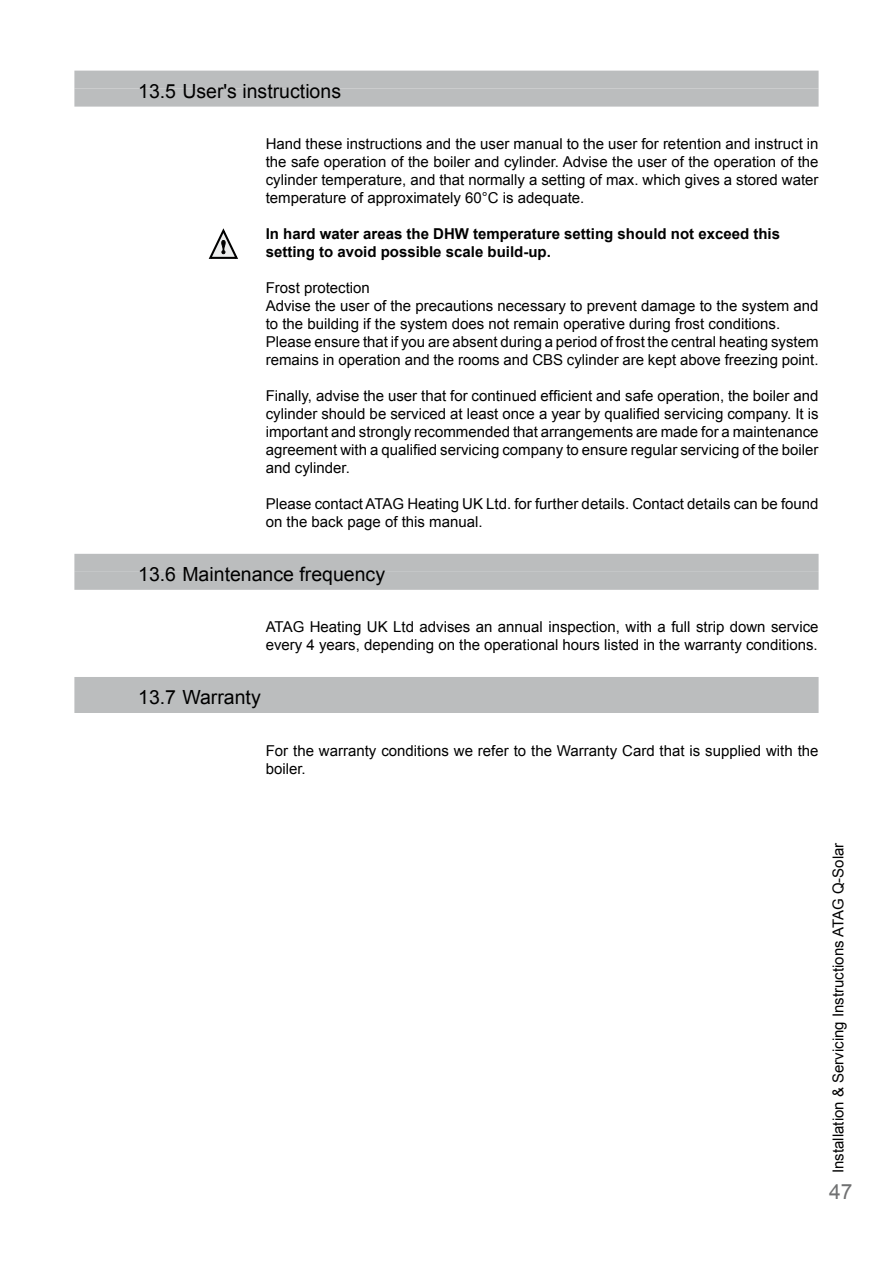
<style>
.page{position:relative;width:893px;height:1263px;background:#fff}
.page>*{position:absolute;margin:0;border:0;box-sizing:border-box;transform-origin:0 0}
.t1{font:21px "Arial";color:#707172}
.t2{font:19.5px "Arial";color:#000}
.t3{font:15px/18px "Arial";color:#000}
.t4{font:700 15px/18px "Arial";color:#000}
</style>
<div class="page">
<div style="left:74px;top:89px;width:745px;height:18px;background:#bbbdbe"></div>
<div style="left:74px;top:71px;width:745px;height:18px;background:#bbbdbe"></div>
<div style="left:74px;top:572px;width:745px;height:18px;background:#bbbdbe"></div>
<div style="left:74px;top:554px;width:745px;height:18px;background:#bbbdbe"></div>
<div style="left:74px;top:695px;width:745px;height:18px;background:#bbbdbe"></div>
<div style="left:74px;top:677px;width:745px;height:18px;background:#bbbdbe"></div>
<svg style="left:208px;top:228px;width:30px;height:31px"></svg>
<h2 class="t2" style="left:138px;top:78px;width:204px">13.5 User's instructions</h2>
<p class="t3" style="left:266px;top:135px;width:554px;text-align:justify">Hand these instructions and the user manual to the user for retention and instruct in the safe operation of the boiler and cylinder. Advise the user of the operation of the cylinder temperature, and that normally a setting of max. which gives a stored water temperature of approximately 60°C is adequate.</p>
<p class="t4" style="left:266px;top:225px;width:516px">In hard water areas the DHW temperature setting should not exceed this setting to avoid possible scale build-up.</p>
<p class="t3" style="left:266px;top:279px;width:554px">Frost protection<br>Advise the user of the precautions necessary to prevent damage to the system and to the building if the system does not remain operative during frost conditions.<br>Please ensure that if you are absent during a period of frost the central heating system remains in operation and the rooms and CBS cylinder are kept above freezing point.</p>
<p class="t3" style="left:266px;top:387px;width:554px;text-align:justify">Finally, advise the user that for continued efficient and safe operation, the boiler and cylinder should be serviced at least once a year by qualified servicing company. It is important and strongly recommended that arrangements are made for a maintenance agreement with a qualified servicing company to ensure regular servicing of the boiler and cylinder.</p>
<p class="t3" style="left:266px;top:495px;width:554px">Please contact ATAG Heating UK Ltd. for further details. Contact details can be found on the back page of this manual.</p>
<h2 class="t2" style="left:138px;top:561px;width:248px">13.6 Maintenance frequency</h2>
<p class="t3" style="left:266px;top:618px;width:554px">ATAG Heating UK Ltd advises an annual inspection, with a full strip down service every 4 years, depending on the operational hours listed in the warranty conditions.</p>
<h2 class="t2" style="left:138px;top:684px;width:124px">13.7 Warranty</h2>
<p class="t3" style="left:266px;top:741px;width:554px">For the warranty conditions we refer to the Warranty Card that is supplied with the boiler.</p>
<p class="t3" style="left:829px;top:1173px;width:332px;rotate:-90deg">Installation &amp; Servicing Instructions ATAG Q-Solar</p>
<h1 class="t1" style="left:829px;top:1177px;width:25px">47</h1>
</div>
